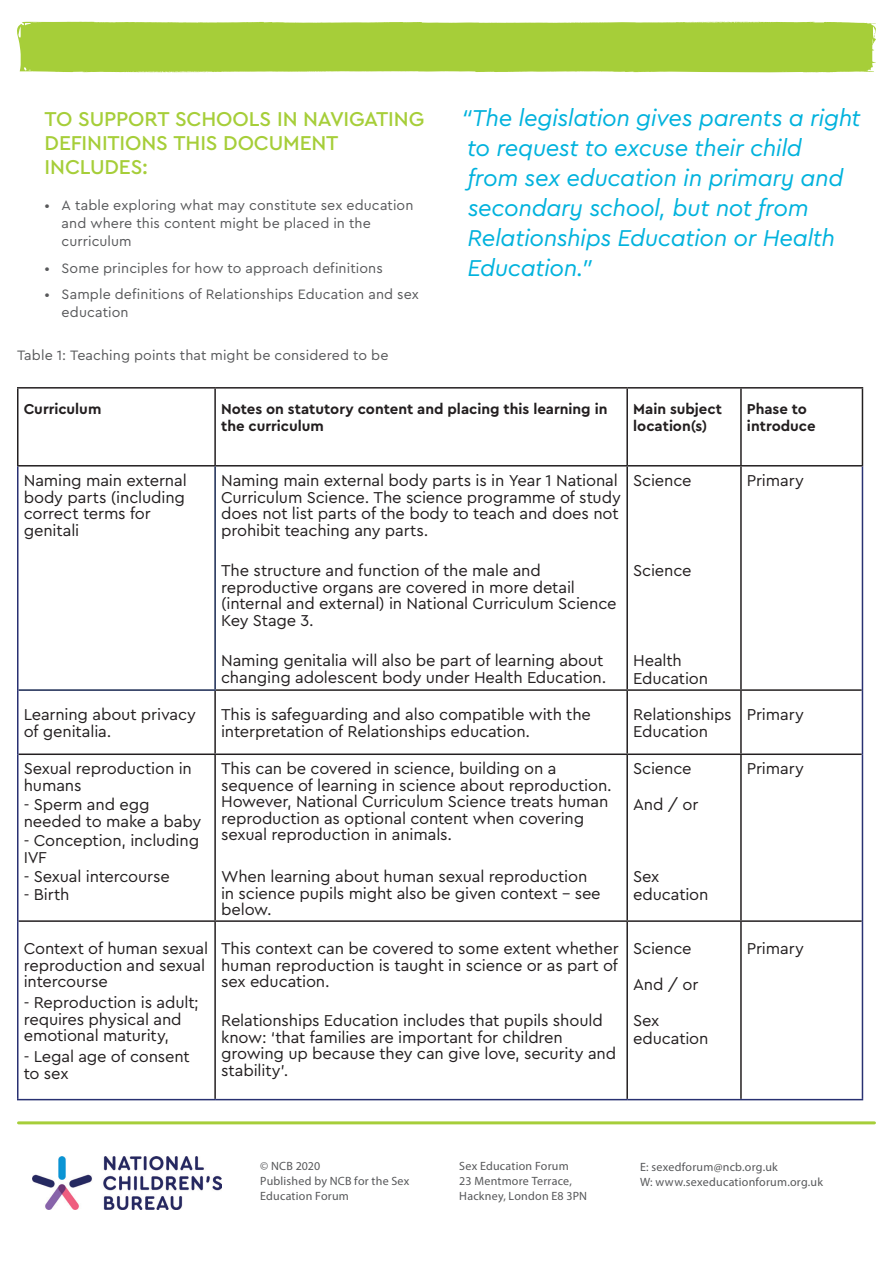
<style>
.page{position:relative;width:893px;height:1263px;background:#fff}
.page>*{position:absolute;margin:0;border:0;box-sizing:border-box;transform-origin:0 0}
.Pull_quote_new{font:italic 24px/30px "Cera Pro";letter-spacing:-.015em;color:#00b2dd}
.H3_special_subheadin{font:500 21px/24px "Cera Pro";letter-spacing:-.005em;color:#a6ce39}
.H1_Flyer_alternative{font:16.5px/16.5px "Cera Pro";letter-spacing:-.01em;color:#231f20}
.H1_Flyer_alternative-2{font:700 15px/16.5px "Cera Pro";color:#231f20}
.Body{font:14.25px/18px "Cera Pro";letter-spacing:.005em;color:#57585a}
.t1{font:12px/15px "Myriad Pro";letter-spacing:.02em;color:#57585a}
.s1{color:#fff}
</style>
<div class="page">
<svg style="left:17px;top:21px;width:859px;height:52px;background:#abd044"></svg>
<hr style="left:19px;top:1121px;width:855px;height:3px;background:#a6ce39">
<img style="left:33px;top:1156px;width:188px;height:53px">
<hr style="left:17px;top:389px;width:2px;height:76px;background:#231f20">
<hr style="left:214px;top:389px;width:2px;height:76px;background:#231f20">
<hr style="left:626px;top:389px;width:2px;height:76px;background:#231f20">
<hr style="left:740px;top:389px;width:2px;height:76px;background:#231f20">
<hr style="left:862px;top:389px;width:1px;height:76px;background:#231f20">
<hr style="left:17px;top:465px;width:198px;height:1px;background:#231f20">
<hr style="left:215px;top:465px;width:412px;height:1px;background:#231f20">
<hr style="left:627px;top:465px;width:114px;height:1px;background:#231f20">
<hr style="left:626px;top:466px;width:2px;height:223px;background:#231f20">
<hr style="left:741px;top:465px;width:122px;height:1px;background:#231f20">
<hr style="left:740px;top:466px;width:2px;height:223px;background:#231f20">
<hr style="left:216px;top:689px;width:411px;height:2px;background:#231f20">
<hr style="left:214px;top:691px;width:2px;height:62px;background:#231f20">
<hr style="left:627px;top:689px;width:114px;height:2px;background:#231f20">
<hr style="left:626px;top:691px;width:2px;height:62px;background:#231f20">
<hr style="left:741px;top:689px;width:121px;height:2px;background:#231f20">
<hr style="left:740px;top:691px;width:2px;height:62px;background:#231f20">
<hr style="left:19px;top:753px;width:196px;height:2px;background:#231f20">
<hr style="left:215px;top:753px;width:412px;height:2px;background:#231f20">
<hr style="left:214px;top:755px;width:2px;height:165px;background:#231f20">
<hr style="left:627px;top:753px;width:114px;height:2px;background:#231f20">
<hr style="left:626px;top:755px;width:2px;height:165px;background:#231f20">
<hr style="left:741px;top:753px;width:121px;height:2px;background:#231f20">
<hr style="left:740px;top:755px;width:2px;height:165px;background:#231f20">
<hr style="left:19px;top:920px;width:196px;height:2px;background:#231f20">
<hr style="left:215px;top:920px;width:412px;height:2px;background:#231f20">
<hr style="left:214px;top:922px;width:2px;height:177px;background:#231f20">
<hr style="left:627px;top:920px;width:114px;height:2px;background:#231f20">
<hr style="left:626px;top:922px;width:2px;height:177px;background:#231f20">
<hr style="left:741px;top:920px;width:121px;height:2px;background:#231f20">
<hr style="left:740px;top:922px;width:2px;height:177px;background:#231f20">
<hr style="left:214px;top:466px;width:2px;height:223px;background:#182851">
<hr style="left:19px;top:689px;width:197px;height:2px;background:#182851">
<hr style="left:17px;top:466px;width:2px;height:224px;background:#293172">
<hr style="left:862px;top:466px;width:1px;height:224px;background:#293172">
<hr style="left:17px;top:690px;width:2px;height:64px;background:#293172">
<hr style="left:862px;top:690px;width:1px;height:64px;background:#293172">
<hr style="left:17px;top:754px;width:2px;height:167px;background:#293172">
<hr style="left:862px;top:754px;width:1px;height:167px;background:#293172">
<hr style="left:17px;top:921px;width:2px;height:178px;background:#293172">
<hr style="left:862px;top:921px;width:1px;height:178px;background:#293172">
<hr style="left:17px;top:1099px;width:198px;height:1px;background:#293172">
<hr style="left:215px;top:1099px;width:412px;height:1px;background:#293172">
<hr style="left:627px;top:1099px;width:114px;height:1px;background:#293172">
<hr style="left:741px;top:1099px;width:122px;height:1px;background:#293172">
<hr style="left:17px;top:387px;width:198px;height:2px;background:#231f20">
<hr style="left:215px;top:387px;width:412px;height:2px;background:#231f20">
<hr style="left:627px;top:387px;width:114px;height:2px;background:#231f20">
<hr style="left:741px;top:387px;width:122px;height:2px;background:#231f20">
<p class="H3_special_subheadin" style="left:45px;top:106px;width:381px">TO SUPPORT SCHOOLS IN NAVIGATING<br>DEFINITIONS THIS DOCUMENT<br>INCLUDES:</p>
<p class="Body" style="left:62px;top:196px;width:353px;text-indent:-17px">• A table exploring what may constitute sex education and where this content might be placed in the curriculum</p>
<p class="Body" style="left:45px;top:258px;width:340px">• Some principles for how to approach definitions</p>
<p class="Body" style="left:62px;top:285px;width:359px;text-indent:-17px">• Sample definitions of Relationships Education and sex education</p>
<p class="Body" style="left:17px;top:346px;width:373px">Table 1: Teaching points that might be considered to be</p>
<p class="Pull_quote_new" style="left:461px;top:102px;width:401px">“The legislation gives parents a right to request to excuse their child<br>from sex education in primary and secondary school, but not from<br>Relationships Education or Health<br>Education.”</p>
<p class="H1_Flyer_alternative-2" style="left:24px;top:400px;width:79px">Curriculum</p>
<p class="H1_Flyer_alternative-2" style="left:221px;top:400px;width:388px">Notes on statutory content and placing this learning in the curriculum</p>
<p class="H1_Flyer_alternative-2" style="left:633px;top:400px;width:90px">Main subject location(s)</p>
<p class="H1_Flyer_alternative-2" style="left:747px;top:400px;width:70px">Phase to introduce</p>
<p class="H1_Flyer_alternative" style="left:24px;top:471px;width:165px">Naming main external body parts (including correct terms for genitali<span class="s1">a)</span></p>
<p class="H1_Flyer_alternative" style="left:221px;top:471px;width:401px">Naming main external body parts is in Year 1 National Curriculum Science. The science programme of study does not list parts of the body to teach and does not prohibit teaching any parts.</p>
<p class="H1_Flyer_alternative" style="left:221px;top:561px;width:397px">The structure and function of the male and reproductive organs are covered in more detail (internal and external) in National Curriculum Science Key Stage 3.</p>
<p class="H1_Flyer_alternative" style="left:221px;top:651px;width:396px">Naming genitalia will also be part of learning about changing adolescent body under Health Education. <span class="s1">)</span></p>
<p class="H1_Flyer_alternative" style="left:633px;top:471px;width:60px">Science</p>
<p class="H1_Flyer_alternative" style="left:633px;top:561px;width:60px">Science</p>
<p class="H1_Flyer_alternative" style="left:633px;top:651px;width:50px">Health</p>
<p class="H1_Flyer_alternative" style="left:633px;top:669px;width:76px">Education</p>
<p class="H1_Flyer_alternative" style="left:747px;top:471px;width:58px">Primary</p>
<p class="H1_Flyer_alternative" style="left:24px;top:705px;width:174px">Learning about privacy of genitalia.</p>
<p class="H1_Flyer_alternative" style="left:221px;top:705px;width:371px">This is safeguarding and also compatible with the interpretation of Relationships education.</p>
<p class="H1_Flyer_alternative" style="left:633px;top:705px;width:100px">Relationships<br>Education</p>
<p class="H1_Flyer_alternative" style="left:747px;top:705px;width:58px">Primary</p>
<p class="H1_Flyer_alternative" style="left:24px;top:759px;width:170px">Sexual reproduction in humans</p>
<p class="H1_Flyer_alternative" style="left:24px;top:795px;width:179px">- Sperm and egg needed to make a baby</p>
<p class="H1_Flyer_alternative" style="left:24px;top:831px;width:177px">- Conception, including<br>IVF</p>
<p class="H1_Flyer_alternative" style="left:24px;top:867px;width:148px">- Sexual intercourse</p>
<p class="H1_Flyer_alternative" style="left:24px;top:885px;width:47px">- Birth</p>
<p class="H1_Flyer_alternative" style="left:221px;top:759px;width:392px">This can be covered in science, building on a sequence of learning in science about reproduction.<br>However, National Curriculum Science treats human reproduction as optional content when covering sexual reproduction in animals.</p>
<p class="H1_Flyer_alternative" style="left:221px;top:867px;width:381px">When learning about human sexual reproduction in science pupils might also be given context – see below.</p>
<p class="H1_Flyer_alternative" style="left:633px;top:759px;width:60px">Science</p>
<p class="H1_Flyer_alternative" style="left:633px;top:795px;width:67px">And / or</p>
<p class="H1_Flyer_alternative" style="left:747px;top:759px;width:58px">Primary</p>
<p class="H1_Flyer_alternative" style="left:633px;top:867px;width:28px">Sex</p>
<p class="H1_Flyer_alternative" style="left:633px;top:885px;width:77px">education</p>
<p class="H1_Flyer_alternative" style="left:24px;top:939px;width:186px">Context of human sexual reproduction and sexual intercourse</p>
<p class="H1_Flyer_alternative" style="left:24px;top:993px;width:177px">- Reproduction is adult; requires physical and emotional maturity,</p>
<p class="H1_Flyer_alternative" style="left:24px;top:1047px;width:168px">- Legal age of consent to sex</p>
<p class="H1_Flyer_alternative" style="left:221px;top:939px;width:399px;text-align:justify">This context can be covered to some extent whether human reproduction is taught in science or as part of sex education.</p>
<p class="H1_Flyer_alternative" style="left:221px;top:1011px;width:397px">Relationships Education includes that pupils should know: ‘that families are important for children growing up because they can give love, security and stability’.</p>
<p class="H1_Flyer_alternative" style="left:633px;top:939px;width:60px">Science</p>
<p class="H1_Flyer_alternative" style="left:633px;top:975px;width:67px">And / or</p>
<p class="H1_Flyer_alternative" style="left:633px;top:1011px;width:28px">Sex</p>
<p class="H1_Flyer_alternative" style="left:633px;top:1029px;width:77px">education</p>
<p class="H1_Flyer_alternative" style="left:747px;top:939px;width:58px">Primary</p>
<p class="t1" style="left:260px;top:1158px;width:151px">© NCB 2020<br>Published by NCB for the Sex<br>Education Forum</p>
<p class="t1" style="left:459px;top:1158px;width:129px">Sex Education Forum<br>23 Mentmore Terrace,<br>Hackney, London E8 3PN</p>
<p class="t1" style="left:640px;top:1159px;width:184px">E: sexedforum@ncb.org.uk<br>W: www.sexeducationforum.org.uk</p>
</div>
